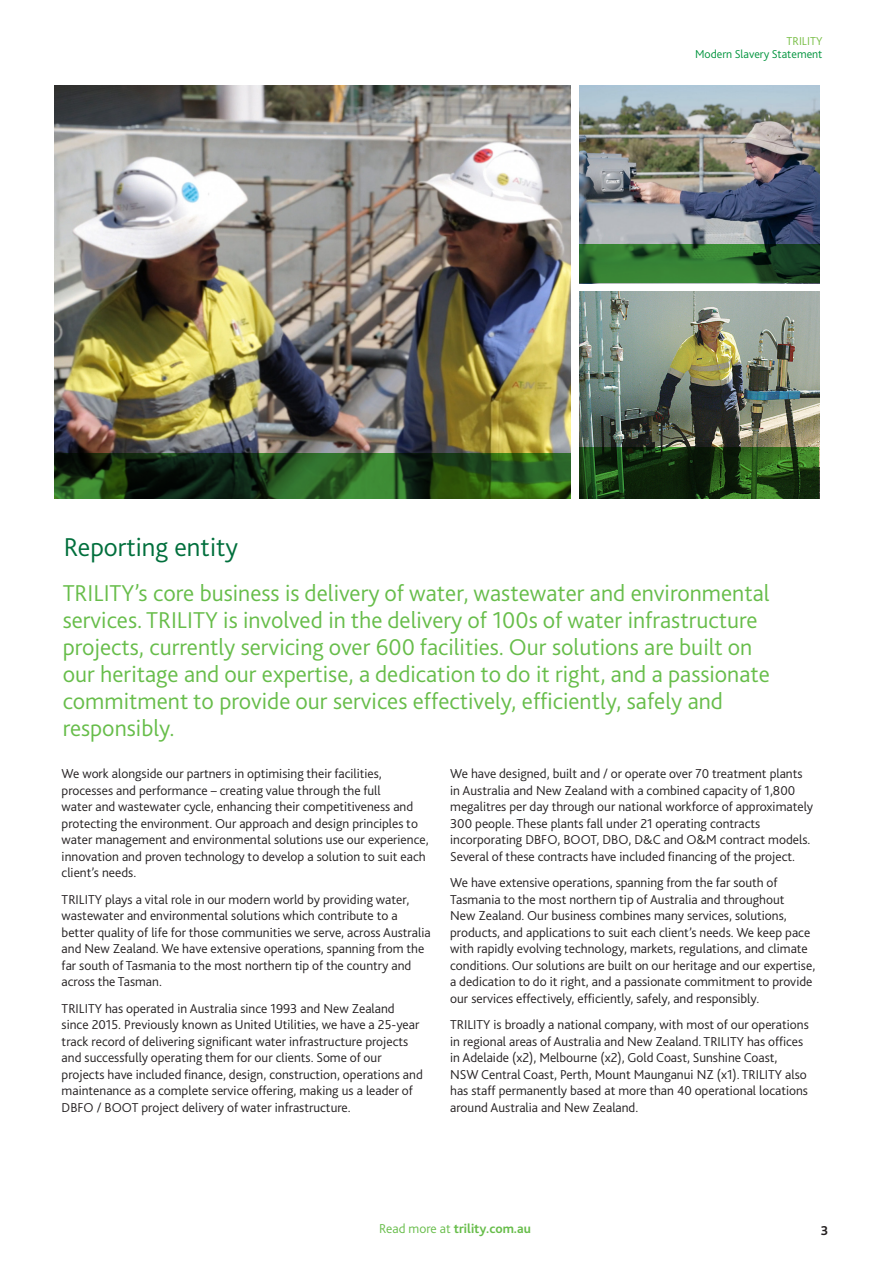
<style>
.page{position:relative;width:893px;height:1263px;background:#fff}
.page>*{position:absolute;margin:0;border:0;box-sizing:border-box;transform-origin:0 0}
.t1{font:300 27px "Bliss 2";color:#006f3c}
.t2{font:300 24px/27px "Bliss 2";color:#67bd4a}
.t3{font:300 13.5px/16.5px "Bliss 2";color:#231f20}
.t4{font:700 13.5px "Bliss 2";color:#67bd4a}
.t5{font:700 13.5px "Bliss 2";color:#231f20}
.t6{font:300 12px/13.5px "Bliss 2";color:#00943d;text-align:right}
.s1{color:#76bd42}
.s2{font-weight:300}
</style>
<div class="page">
<img style="left:579px;top:85px;width:240px;height:160px">
<img style="left:579px;top:292px;width:240px;height:155px">
<svg style="left:579px;top:245px;width:240px;height:38px;background:#2b6a2d"></svg>
<svg style="left:579px;top:447px;width:240px;height:52px;background:#1a3d13"></svg>
<img style="left:54px;top:85px;width:517px;height:414px">
<p class="t1" style="left:64px;top:530px;width:176px">Reporting entity</p>
<p class="t6" style="left:695px;top:34px;width:129px"><span class="s1">TRILITY<br></span>Modern Slavery Statement</p>
<p class="t2" style="left:63px;top:579px;width:709px">TRILITY’s core business is delivery of water, wastewater and environmental services. TRILITY is involved in the delivery of 100s of water infrastructure projects, currently servicing over 600 facilities. Our solutions are built on our heritage and our expertise, a dedication to do it right, and a passionate commitment to provide our services effectively, efficiently, safely and responsibly.</p>
<p class="t3" style="left:62px;top:765px;width:368px">We work alongside our partners in optimising their facilities, processes and performance – creating value through the full<br>water and wastewater cycle, enhancing their competitiveness and protecting the environment. Our approach and design principles to water management and environmental solutions use our experience, innovation and proven technology to develop a solution to suit each client’s needs.</p>
<p class="t3" style="left:62px;top:891px;width:371px">TRILITY plays a vital role in our modern world by providing water, wastewater and environmental solutions which contribute to a better quality of life for those communities we serve, across Australia and New Zealand. We have extensive operations, spanning from the far south of Tasmania to the most northern tip of the country and across the Tasman.</p>
<p class="t3" style="left:62px;top:999px;width:363px">TRILITY has operated in Australia since 1993 and New Zealand since 2015. Previously known as United Utilities, we have a 25-year track record of delivering significant water infrastructure projects and successfully operating them for our clients. Some of our projects have included finance, design, construction, operations and maintenance as a complete service offering, making us a leader of DBFO / BOOT project delivery of water infrastructure.</p>
<p class="t3" style="left:450px;top:765px;width:364px">We have designed, built and / or operate over 70 treatment plants in Australia and New Zealand with a combined capacity of 1,800 megalitres per day through our national workforce of approximately 300 people. These plants fall under 21 operating contracts incorporating DBFO, BOOT, DBO, D&amp;C and O&amp;M contract models.<br>Several of these contracts have included financing of the project.</p>
<p class="t3" style="left:450px;top:874px;width:367px">We have extensive operations, spanning from the far south of Tasmania to the most northern tip of Australia and throughout<br>New Zealand. Our business combines many services, solutions, products, and applications to suit each client’s needs. We keep pace with rapidly evolving technology, markets, regulations, and climate conditions. Our solutions are built on our heritage and our expertise, a dedication to do it right, and a passionate commitment to provide our services effectively, efficiently, safely, and responsibly.</p>
<p class="t3" style="left:450px;top:1016px;width:360px">TRILITY is broadly a national company, with most of our operations in regional areas of Australia and New Zealand. TRILITY has offices in Adelaide (x2), Melbourne (x2), Gold Coast, Sunshine Coast, NSW Central Coast, Perth, Mount Maunganui NZ (x1). TRILITY also has staff permanently based at more than 40 operational locations around Australia and New Zealand.</p>
<p class="t4" style="left:379px;top:1220px;width:153px"><span class="s2">Read more at</span> trility.com.au</p>
<p class="t5" style="left:821px;top:1222px;width:9px">3</p>
</div>
